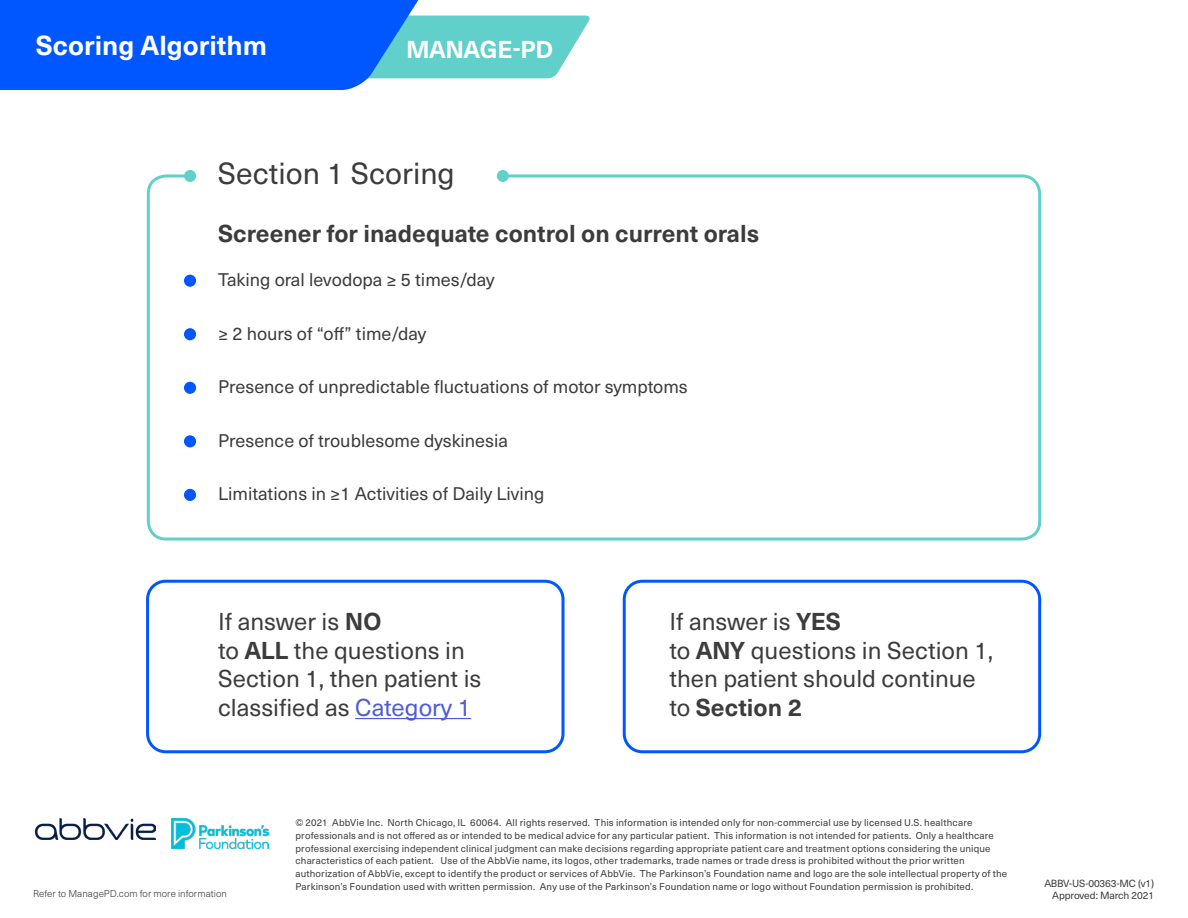
<style>
.page{position:relative;width:1188px;height:918px;background:#fff}
.page>*{position:absolute;margin:0;border:0;box-sizing:border-box;transform-origin:0 0}
.t1{font:30px "Neue Haas Unica Pro";color:#3c3c3c}
.t2{font:700 27px "Neue Haas Unica Pro";color:#fff}
.t3{font:24px/28.8px "Neue Haas Unica Pro";color:#3c3c3c}
.t4{font:700 24px "Neue Haas Unica Pro";color:#3c3c3c}
.t5{font:700 24px "Neue Haas Unica Pro";letter-spacing:-.02em;color:#fff}
.t6{font:18px "Neue Haas Unica Pro";color:#3c3c3c}
.t7{font:10.2px/11.7px "Neue Haas Unica Pro";letter-spacing:-.01em;color:#3c3c3c;text-align:right}
.t8{font:9.75px/12.8px "Neue Haas Unica Pro";letter-spacing:.015em;color:#3c3c3c}
.t9{font:300 9.75px "Neue Haas Unica Pro";letter-spacing:.005em;color:#3c3c3c}
.s1{font-weight:700}
.s2{color:#4f5cd6}
</style>
<div class="page">
<svg style="left:0;top:0;width:590px;height:90px;background:#3485f3"></svg>
<img style="left:171px;top:818px;width:97px;height:31px">
<img style="left:35px;top:818px;width:120px;height:21px">
<div style="left:147px;top:174px;width:894px;height:367px;border:3px solid #61cfca;border-radius:18px"></div>
<div style="left:184px;top:170px;width:12px;height:12px;background:#61cfca;border-radius:50%"></div>
<div style="left:497px;top:170px;width:12px;height:12px;background:#61cfca;border-radius:50%"></div>
<div style="left:184px;top:275px;width:12px;height:12px;background:#0057ff;border-radius:50%"></div>
<div style="left:184px;top:382px;width:12px;height:12px;background:#0057ff;border-radius:50%"></div>
<div style="left:184px;top:328px;width:12px;height:12px;background:#0057ff;border-radius:50%"></div>
<div style="left:184px;top:435px;width:12px;height:12px;background:#0057ff;border-radius:50%"></div>
<div style="left:184px;top:489px;width:12px;height:12px;background:#0057ff;border-radius:50%"></div>
<hr style="left:355px;top:718px;width:116px;height:1px;background:#4f5cd6">
<div style="left:146px;top:580px;width:419px;height:173px;border:3px solid #0057ff;border-radius:18px"></div>
<div style="left:623px;top:580px;width:418px;height:173px;border:3px solid #0057ff;border-radius:18px"></div>
<h2 class="t2" style="left:36px;top:29px;width:232px">Scoring Algorithm</h2>
<h3 class="t5" style="left:406px;top:34px;width:149px">MANAGE-PD</h3>
<p class="t1" style="left:218px;top:155px;width:238px">Section 1 Scoring</p>
<p class="t4" style="left:218px;top:219px;width:543px">Screener for inadequate control on current orals</p>
<p class="t6" style="left:218px;top:269px;width:278px">Taking oral levodopa ≥ 5 times/day</p>
<p class="t6" style="left:218px;top:322px;width:210px">≥ 2 hours of “off” time/day</p>
<p class="t6" style="left:218px;top:376px;width:471px">Presence of unpredictable fluctuations of motor symptoms</p>
<p class="t6" style="left:218px;top:430px;width:292px">Presence of troublesome dyskinesia</p>
<p class="t6" style="left:218px;top:483px;width:328px">Limitations in ≥1 Activities of Daily Living</p>
<p class="t3" style="left:218px;top:607px;width:165px">If answer is <span class="s1">NO</span></p>
<p class="t3" style="left:218px;top:636px;width:265px">to <span class="s1">ALL</span> the questions in<br>Section 1, then patient is classified as <span class="s2">Category 1</span></p>
<p class="t3" style="left:669px;top:607px;width:173px">If answer is <span class="s1">YES</span></p>
<p class="t3" style="left:669px;top:636px;width:325px">to <span class="s1">ANY</span> questions in Section 1, then patient should continue to <span class="s1">Section 2</span></p>
<p class="t9" style="left:33px;top:888px;width:196px">Refer to ManagePD.com for more information</p>
<p class="t8" style="left:296px;top:816px;width:713px">© 2021 AbbVie Inc. North Chicago, IL 60064. All rights reserved. This information is intended only for non-commercial use by licensed U.S. healthcare professionals and is not offered as or intended to be medical advice for any particular patient. This information is not intended for patients. Only a healthcare professional exercising independent clinical judgment can make decisions regarding appropriate patient care and treatment options considering the unique characteristics of each patient. Use of the AbbVie name, its logos, other trademarks, trade names or trade dress is prohibited without the prior written authorization of AbbVie, except to identify the product or services of AbbVie. The Parkinson’s Foundation name and logo are the sole intellectual property of the Parkinson’s Foundation used with written permission. Any use of the Parkinson’s Foundation name or logo without Foundation permission is prohibited.</p>
<p class="t7" style="left:1044px;top:878px;width:111px">ABBV-US-00363-MC (v1)<br>Approved: March 2021</p>
</div>
